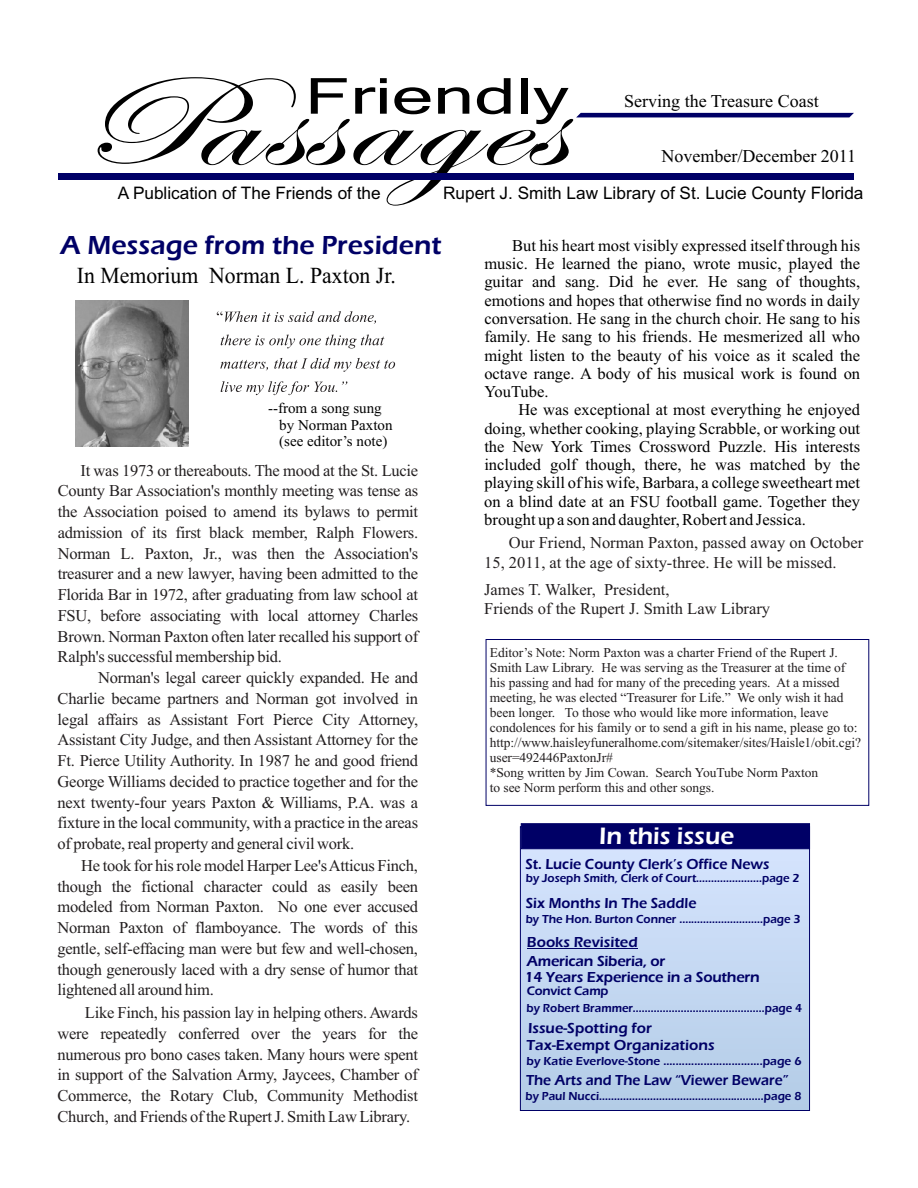
<style>
.page{position:relative;width:918px;height:1188px;background:#fff}
.page>*{position:absolute;margin:0;border:0;box-sizing:border-box;transform-origin:0 0}
.t1{font:127.65px "Edwardian Script ITC";letter-spacing:.03em;color:#000;scale:1.41 1}
.t2{font:75.3px "Vrinda";color:#000;scale:1.49 1}
.t3{font:600 27px "Eras ITC";color:#006}
.t4{font:600 24.6px "Eras ITC";color:#fff}
.t5{font:22.95px "Times New Roman";color:#000;scale:.95 1}
.t6{font:18px "Times New Roman";color:#000}
.t7{font:17.25px "Arial";color:#000}
.t8{font:16.5px/20.7px "Times New Roman";letter-spacing:-.015em;color:#231f20;text-align:justify}
.t9{font:16.5px/18.3px "Times New Roman";color:#000;text-align:justify}
.t10{font:600 15px/16.2px "Eras ITC";color:#006}
.t11{font:600 15px "Eras ITC";color:#006;scale:.96 1}
.t12{font:15px/16.6px "Times New Roman";color:#000}
.t13{font:600 15px "Eras ITC";color:#006;scale:.94 1}
.t14{font:13.5px/15px "Times New Roman";letter-spacing:-.005em;color:#231f20}
.t15{font:600 12.75px "Eras ITC";letter-spacing:-.015em;color:#006}
.t16{font:600 12px "Eras ITC";color:#006;scale:.96 1}
.t17{font:600 12px "Eras ITC";color:#006}
</style>
<div class="page">
<div style="left:520px;top:827px;width:290px;height:284px;background:linear-gradient(to bottom,#d6e4fe,#b4cde7)"></div>
<svg style="left:520px;top:823px;width:290px;height:26px;background:#010167"></svg>
<img style="left:75px;top:301px;width:113px;height:146px">
<div style="left:58px;top:173px;width:795px;height:7px;background:#006"></div>
<svg style="left:576px;top:113px;width:278px;height:4px"></svg>
<div style="left:486px;top:639px;width:383px;height:167px;border:1px solid #006"></div>
<hr style="left:527px;top:949px;width:111px;height:1px;background:#006">
<svg style="left:217px;top:311px;width:178px;height:84px"></svg>
<h1 class="t1" style="left:77px;top:53px;width:157px">P</h1>
<p class="t7" style="left:118px;top:186px;width:265px">A Publication of The Friends of the</p>
<p class="t7" style="left:443px;top:186px;width:422px">Rupert J. Smith Law Library of St. Lucie County Florida</p>
<h2 class="t2" style="left:305px;top:60px;width:179px">Friendly</h2>
<p class="t6" style="left:624px;top:95px;width:196px">Serving the Treasure Coast</p>
<h1 class="t1" style="left:192px;top:55px;width:264px">assages</h1>
<p class="t6" style="left:661px;top:150px;width:196px">November/December 2011</p>
<h3 class="t3" style="left:60px;top:235px;width:382px">A Message from the President</h3>
<h3 class="t5" style="left:77px;top:267px;width:337px">In Memorium Norman L. Paxton Jr.</h3>
<p class="t12" style="left:279px;top:401px;width:115px;text-indent:-11px">--from a song sung by Norman Paxton (see editor’s note)</p>
<p class="t8" style="left:58px;top:461px;width:362px;text-indent:23px">It was 1973 or thereabouts. The mood at the St. Lucie County Bar Association's monthly meeting was tense as the Association poised to amend its bylaws to permit admission of its first black member, Ralph Flowers.<br>Norman L. Paxton, Jr., was then the Association's treasurer and a new lawyer, having been admitted to the Florida Bar in 1972, after graduating from law school at FSU, before associating with local attorney Charles Brown. Norman Paxton often later recalled his support of Ralph's successful membership bid.</p>
<p class="t8" style="left:58px;top:669px;width:362px;text-indent:41px">Norman's legal career quickly expanded. He and Charlie became partners and Norman got involved in legal affairs as Assistant Fort Pierce City Attorney, Assistant City Judge, and then Assistant Attorney for the Ft. Pierce Utility Authority. In 1987 he and good friend George Williams decided to practice together and for the next twenty-four years Paxton &amp; Williams, P.A. was a fixture in the local community, with a practice in the areas of probate, real property and general civil work.</p>
<p class="t8" style="left:58px;top:856px;width:362px;text-indent:24px">He took for his role model Harper Lee's Atticus Finch, though the fictional character could as easily been modeled from Norman Paxton. No one ever accused Norman Paxton of flamboyance. The words of this gentle, self-effacing man were but few and well-chosen, though generously laced with a dry sense of humor that lightened all around him.</p>
<p class="t8" style="left:57px;top:1004px;width:362px;text-indent:27px">Like Finch, his passion lay in helping others. Awards were repeatedly conferred over the years for the numerous pro bono cases taken. Many hours were spent in support of the Salvation Army, Jaycees, Chamber of Commerce, the Rotary Club, Community Methodist Church , and Friends of the Rupert J. Smith Law Library.</p>
<p class="t9" style="left:484px;top:238px;width:377px;text-indent:28px">But his heart most visibly expressed itself through his music. He learned the piano, wrote music, played the guitar and sang. Did he ever. He sang of thoughts, emotions and hopes that otherwise find no words in daily conversation. He sang in the church choir. He sang to his family. He sang to his friends. He mesmerized all who might listen to the beauty of his voice as it scaled the octave range. A body of his musical work is found on YouTube.</p>
<p class="t9" style="left:484px;top:402px;width:377px;text-indent:34px">He was exceptional at most everything he enjoyed doing, whether cooking, playing Scrabble, or working out the New York Times Crossword Puzzle. His interests included golf though, there, he was matched by the playing skill of his wife, Barbara, a college sweetheart met on a blind date at an FSU football game. Together they brought up a son and daughter, Robert and Jessica.</p>
<p class="t8" style="left:484px;top:534px;width:380px;line-height:19.8px;text-indent:25px">Our Friend, Norman Paxton, passed away on October<br>15, 2011, at the age of sixty-three. He will be missed.</p>
<p class="t8" style="left:484px;top:581px;width:287px;line-height:19.8px">James T. Walker, President,<br>Friends of the Rupert J. Smith Law Library</p>
<p class="t14" style="left:490px;top:647px;width:373px">Editor’s Note: Norm Paxton was a charter Friend of the Rupert J.<br>Smith Law Library. He was serving as the Treasurer at the time of his passing and had for many of the preceding years. At a missed meeting, he was elected “Treasurer for Life.” We only wish it had been longer. To those who would like more information, leave condolences for his family or to send a gift in his name, please go to: http://www.haisleyfuneralhome.com/sitemaker/sites/Haisle1/obit.cgi? user=492446PaxtonJr#<br>*Song written by Jim Cowan. Search YouTube Norm Paxton<br>to see Norm perform this and other songs.</p>
<h3 class="t4" style="left:599px;top:827px;width:136px">In this issue</h3>
<p class="t11" style="left:525px;top:859px;width:256px">St. Lucie County Clerk’s Office News</p>
<p class="t16" style="left:526px;top:874px;width:287px">by Joseph Smith, Clerk of Court......................page 2</p>
<p class="t11" style="left:526px;top:898px;width:179px">Six Months In The Saddle</p>
<p class="t16" style="left:526px;top:915px;width:288px">by The Hon. Burton Conner ............................page 3</p>
<p class="t10" style="left:527px;top:936px;width:112px">Books Revisited</p>
<p class="t10" style="left:525px;top:954px;width:237px;line-height:16.6px">American Siberia, or<br>14 Years Experience in a Southern</p>
<p class="t15" style="left:527px;top:986px;width:83px">Convict Camp</p>
<p class="t16" style="left:527px;top:1004px;width:289px">by Robert Brammer............................................page 4</p>
<p class="t10" style="left:527px;top:1022px;width:190px">Issue-Spotting for<br>Tax-Exempt Organizations</p>
<p class="t17" style="left:527px;top:1057px;width:277px">by Katie Everlove-Stone ................................page 6</p>
<p class="t13" style="left:526px;top:1075px;width:281px">The Arts and The Law “Viewer Beware”</p>
<p class="t16" style="left:526px;top:1092px;width:289px">by Paul Nucci.......................................................page 8</p>
</div>
